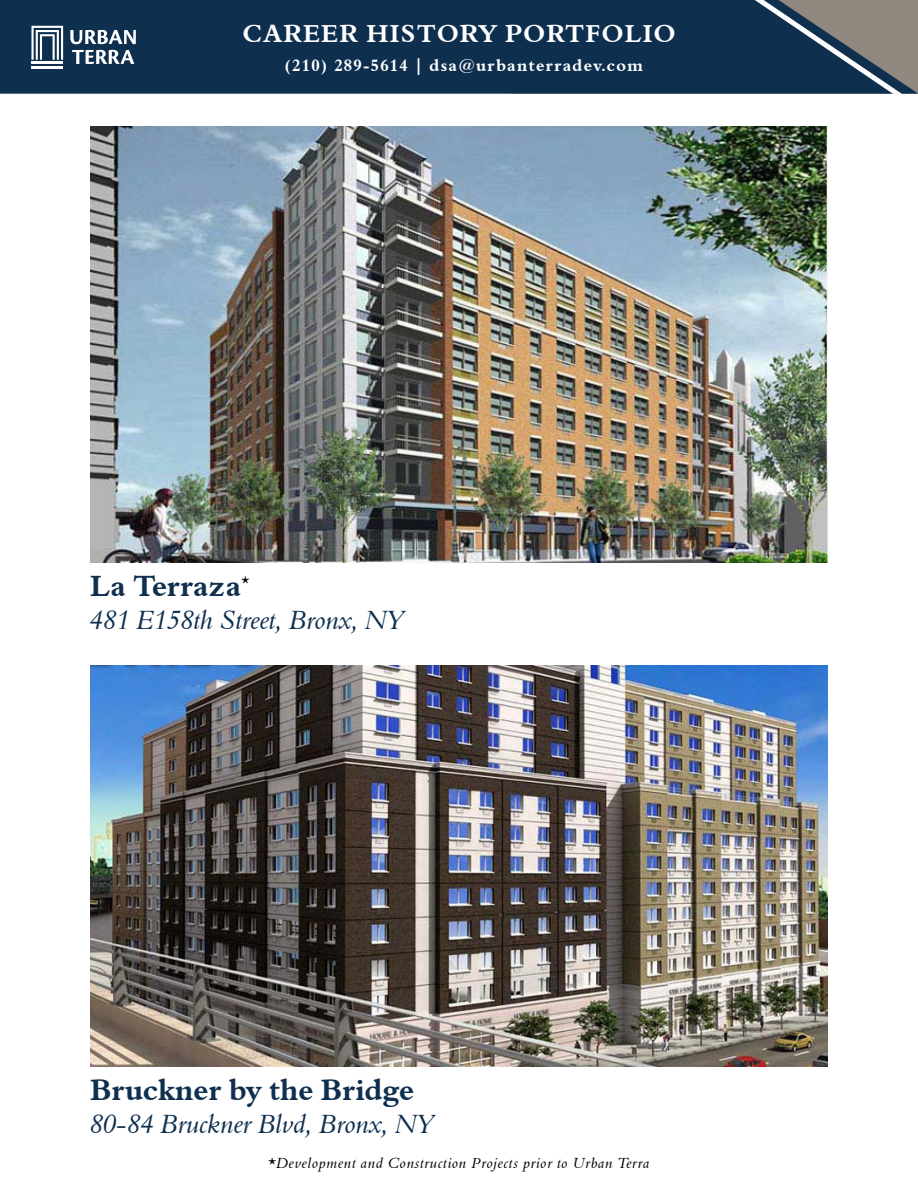
<style>
.page{position:relative;width:918px;height:1188px;background:#fff}
.page>*{position:absolute;margin:0;border:0;box-sizing:border-box;transform-origin:0 0}
.t1{font:30px "Aldine 401 BT Bold A";color:#0f2f4f}
.t2{font:27px "Aldine 401 BT Italic A";color:#0f2f4f}
.t3{font:25.2px "Aldine 401 BT Bold A";letter-spacing:.05em;color:#fff}
.t4{font:16.8px "Aldine 401 BT Bold A";letter-spacing:.075em;color:#fff}
.t5{font:15px "Aldine 401 BT Italic A";letter-spacing:.05em;color:#000}
</style>
<div class="page">
<img style="left:90px;top:666px;width:738px;height:401px">
<img style="left:90px;top:126px;width:738px;height:437px">
<div style="left:0;top:0;width:511px;height:94px;background:#0f2f4f"></div>
<svg style="left:511px;top:0;width:407px;height:94px;background:#2a435b"></svg>
<svg style="left:31px;top:26px;width:32px;height:34px"></svg>
<hr style="left:32px;top:62px;width:31px;height:2px;background:#fff">
<hr style="left:32px;top:66px;width:31px;height:2px;background:#fff">
<svg style="left:70px;top:30px;width:66px;height:14px"></svg>
<svg style="left:72px;top:50px;width:62px;height:14px"></svg>
<h3 class="t3" style="left:243px;top:18px;width:434px">CAREER HISTORY PORTFOLIO</h3>
<p class="t4" style="left:284px;top:55px;width:360px">(210) 289-5614 | dsa@urbanterradev.com</p>
<h1 class="t1" style="left:90px;top:567px;width:160px">La Terraza<sup>*</sup></h1>
<h2 class="t2" style="left:90px;top:603px;width:315px">481 E158th Street, Bronx, NY</h2>
<h1 class="t1" style="left:90px;top:1071px;width:325px">Bruckner by the Bridge</h1>
<h2 class="t2" style="left:90px;top:1107px;width:345px">80-84 Bruckner Blvd, Bronx, NY</h2>
<p class="t5" style="left:268px;top:1154px;width:383px">*Development and Construction Projects prior to Urban Terra</p>
</div>
